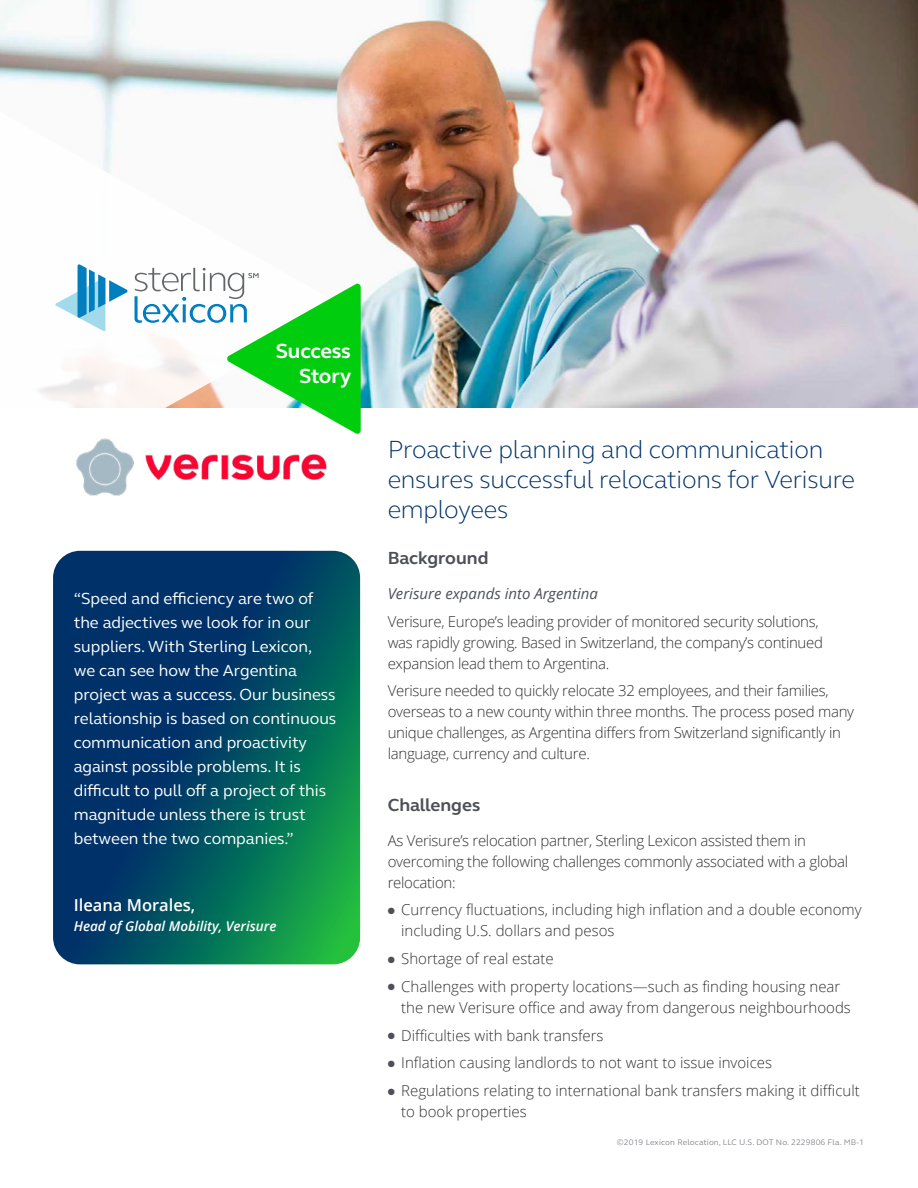
<style>
.page{position:relative;width:918px;height:1188px;background:#fff}
.page>*{position:absolute;margin:0;border:0;box-sizing:border-box;transform-origin:0 0}
.t1{font:300 25.5px/30px "FS Elliot Pro";letter-spacing:-.01em;color:#003269}
.t2{font:700 21px/24px "FS Elliot Pro";letter-spacing:-.01em;color:#fff;text-align:right}
.t3{font:700 18px "FS Elliot Pro";color:#4d5056}
.t4{font:16.5px/24px "FS Elliot Pro";color:#fff}
.t5{font:600 16.5px "Open Sans";color:#fff}
.t6{font:300 15px/21px "Open Sans";letter-spacing:-.02em;color:#313131}
.t7{font:300 15px/21px "Open Sans";color:#313131}
.t8{font:italic 15px "Open Sans";color:#4d5056}
.t9{font:italic 600 13.5px "Open Sans";color:#fff}
.t10{font:8.25px "FS Elliot Pro";letter-spacing:.02em;color:#878a8f}
.s1{color:#4d5056}
</style>
<div class="page">
<img style="left:0;top:0;width:918px;height:407px">
<svg style="left:53px;top:551px;width:307px;height:413px;background:#035161"></svg>
<svg style="left:0;top:112px;width:333px;height:384px"></svg>
<svg style="left:55px;top:264px;width:73px;height:67px"></svg>
<svg style="left:135px;top:268px;width:226px;height:166px"></svg>
<img style="left:76px;top:439px;width:257px;height:56px">
<h2 class="t2" style="left:276px;top:339px;width:77px">Success<br>Story</h2>
<p class="t4" style="left:74px;top:586px;width:264px">“Speed and efficiency are two of the adjectives we look for in our suppliers. With Sterling Lexicon, we can see how the Argentina project was a success. Our business relationship is based on continuous communication and proactivity against possible problems. It is difficult to pull off a project of this magnitude unless there is trust between the two companies.”</p>
<p class="t5" style="left:74px;top:893px;width:123px">Ileana Morales,</p>
<p class="t9" style="left:74px;top:917px;width:204px">Head of Global Mobility, Verisure</p>
<h1 class="t1" style="left:388px;top:433px;width:469px">Proactive planning and communication ensures successful relocations for Verisure employees</h1>
<p class="t3" style="left:388px;top:546px;width:102px">Background</p>
<p class="t8" style="left:388px;top:583px;width:212px">Verisure expands into Argentina</p>
<p class="t6" style="left:388px;top:610px;width:437px">Verisure, Europe’s leading provider of monitored security solutions, was rapidly growing. Based in Switzerland, the company’s continued expansion lead them to Argentina.</p>
<p class="t6" style="left:388px;top:680px;width:468px">Verisure needed to quickly relocate 32 employees, and their families, overseas to a new county within three months. The process posed many unique challenges, as Argentina differs from Switzerland significantly in language, currency and culture.</p>
<p class="t3" style="left:388px;top:793px;width:94px">Challenges</p>
<p class="t6" style="left:388px;top:829px;width:462px">As Verisure’s relocation partner, Sterling Lexicon assisted them in overcoming the following challenges commonly associated with a global relocation:</p>
<p class="t7" style="left:401px;top:899px;width:462px;text-indent:-14px"><span class="s1">●</span> Currency fluctuations, including high inflation and a double economy including U.S. dollars and pesos</p>
<p class="t7" style="left:388px;top:948px;width:168px"><span class="s1">●</span> Shortage of real estate</p>
<p class="t7" style="left:401px;top:975px;width:451px;text-indent:-14px"><span class="s1">●</span> Challenges with property locations—such as finding housing near the new Verisure office and away from dangerous neighbourhoods</p>
<p class="t7" style="left:388px;top:1024px;width:217px"><span class="s1">●</span> Difficulties with bank transfers</p>
<p class="t7" style="left:388px;top:1052px;width:386px"><span class="s1">●</span> Inflation causing landlords to not want to issue invoices</p>
<p class="t7" style="left:401px;top:1080px;width:460px;text-indent:-14px"><span class="s1">●</span> Regulations relating to international bank transfers making it difficult to book properties</p>
<p class="t10" style="left:617px;top:1137px;width:249px">©2019 Lexicon Relocation, LLC U.S. DOT No. 2229806 Fla. MB-1</p>
</div>
